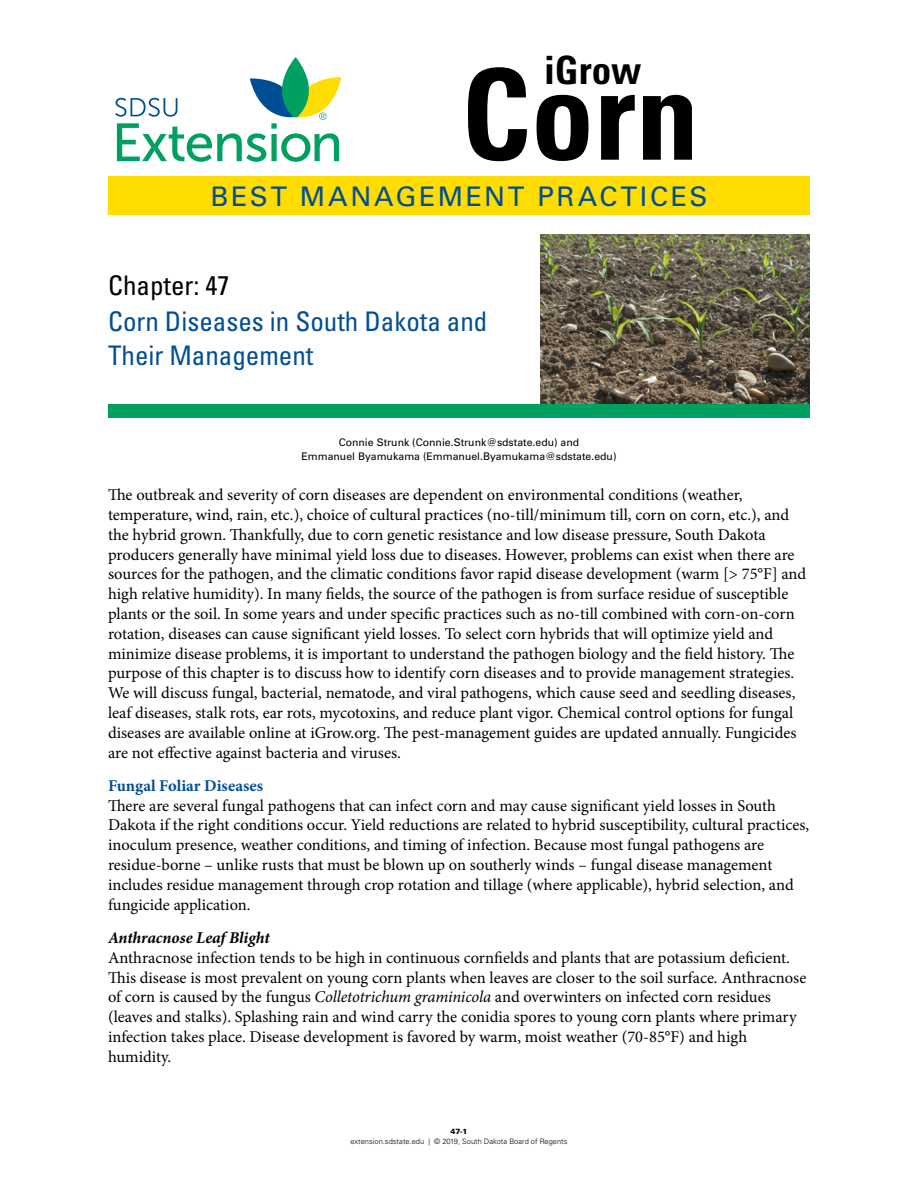
<style>
.page{position:relative;width:918px;height:1188px;background:#fff}
.page>*{position:absolute;margin:0;border:0;box-sizing:border-box;transform-origin:0 0}
.t1{font:700 condensed 126px "Univers";color:#000}
.t2{font:700 condensed 39px "Univers";color:#000}
.t3{font:condensed 27px/34.5px "Univers";color:#004e95}
.t4{font:27px "Univers";letter-spacing:.1em;color:#004e95}
.t5{font:condensed 27px "Univers";color:#000}
.t6{font:16.5px/19.8px "Minion Pro";color:#000}
.t7{font:italic 700 16.5px "Minion Pro";letter-spacing:-.005em;color:#000}
.t8{font:700 16.5px "Minion Pro";color:#004e95}
.t9{font:10.5px/13.5px "Univers";color:#000;text-align:center}
.t10{font:300 7.5px "Univers";color:#000}
.t11{font:900 7.5px "Univers";color:#000}
.s1{font-style:italic}
</style>
<div class="page">
<div style="left:108px;top:176px;width:702px;height:39px;background:#fd0"></div>
<svg style="left:115px;top:57px;width:226px;height:105px"></svg>
<img style="left:540px;top:234px;width:270px;height:170px">
<div style="left:108px;top:404px;width:702px;height:14px;background:#00a160"></div>
<h2 class="t2" style="left:544px;top:46px;width:99px">iGrow</h2>
<h1 class="t1" style="left:461px;top:38px;width:240px">Corn</h1>
<h3 class="t4" style="left:210px;top:180px;width:499px">BEST MANAGEMENT PRACTICES</h3>
<h3 class="t5" style="left:108px;top:268px;width:123px">Chapter: 47</h3>
<h3 class="t3" style="left:108px;top:303px;width:381px">Corn Diseases in South Dakota and<br>Their Management</h3>
<p class="t9" style="left:301px;top:436px;width:317px">Connie Strunk (Connie.Strunk@sdstate.edu) and<br>Emmanuel Byamukama (Emmanuel.Byamukama@sdstate.edu)</p>
<p class="t6" style="left:108px;top:485px;width:700px">The outbreak and severity of corn diseases are dependent on environmental conditions (weather, temperature, wind, rain, etc.), choice of cultural practices (no-till/minimum till, corn on corn, etc.), and the hybrid grown. Thankfully, due to corn genetic resistance and low disease pressure, South Dakota producers generally have minimal yield loss due to diseases. However, problems can exist when there are sources for the pathogen, and the climatic conditions favor rapid disease development (warm [&gt; 75°F] and high relative humidity). In many fields, the source of the pathogen is from surface residue of susceptible plants or the soil. In some years and under specific practices such as no-till combined with corn-on-corn rotation, diseases can cause significant yield losses. To select corn hybrids that will optimize yield and minimize disease problems, it is important to understand the pathogen biology and the field history. The purpose of this chapter is to discuss how to identify corn diseases and to provide management strategies.<br>We will discuss fungal, bacterial, nematode, and viral pathogens, which cause seed and seedling diseases, leaf diseases, stalk rots, ear rots, mycotoxins, and reduce plant vigor. Chemical control options for fungal diseases are available online at iGrow.org. The pest-management guides are updated annually. Fungicides are not effective against bacteria and viruses.</p>
<p class="t8" style="left:108px;top:774px;width:157px">Fungal Foliar Diseases</p>
<p class="t6" style="left:108px;top:796px;width:703px">There are several fungal pathogens that can infect corn and may cause significant yield losses in South Dakota if the right conditions occur. Yield reductions are related to hybrid susceptibility, cultural practices, inoculum presence, weather conditions, and timing of infection. Because most fungal pathogens are residue-borne – unlike rusts that must be blown up on southerly winds – fungal disease management includes residue management through crop rotation and tillage (where applicable), hybrid selection, and fungicide application.</p>
<p class="t7" style="left:108px;top:926px;width:163px">Anthracnose Leaf Blight</p>
<p class="t6" style="left:108px;top:948px;width:700px">Anthracnose infection tends to be high in continuous cornfields and plants that are potassium deficient.<br>This disease is most prevalent on young corn plants when leaves are closer to the soil surface. Anthracnose of corn is caused by the fungus <span class="s1">Colletotrichum graminicola</span> and overwinters on infected corn residues (leaves and stalks). Splashing rain and wind carry the conidia spores to young corn plants where primary infection takes place. Disease development is favored by warm, moist weather (70-85°F) and high humidity.</p>
<p class="t11" style="left:450px;top:1126px;width:19px">47-1</p>
<p class="t10" style="left:351px;top:1137px;width:218px">extension.sdstate.edu | © 2019, South Dakota Board of Regents</p>
</div>
